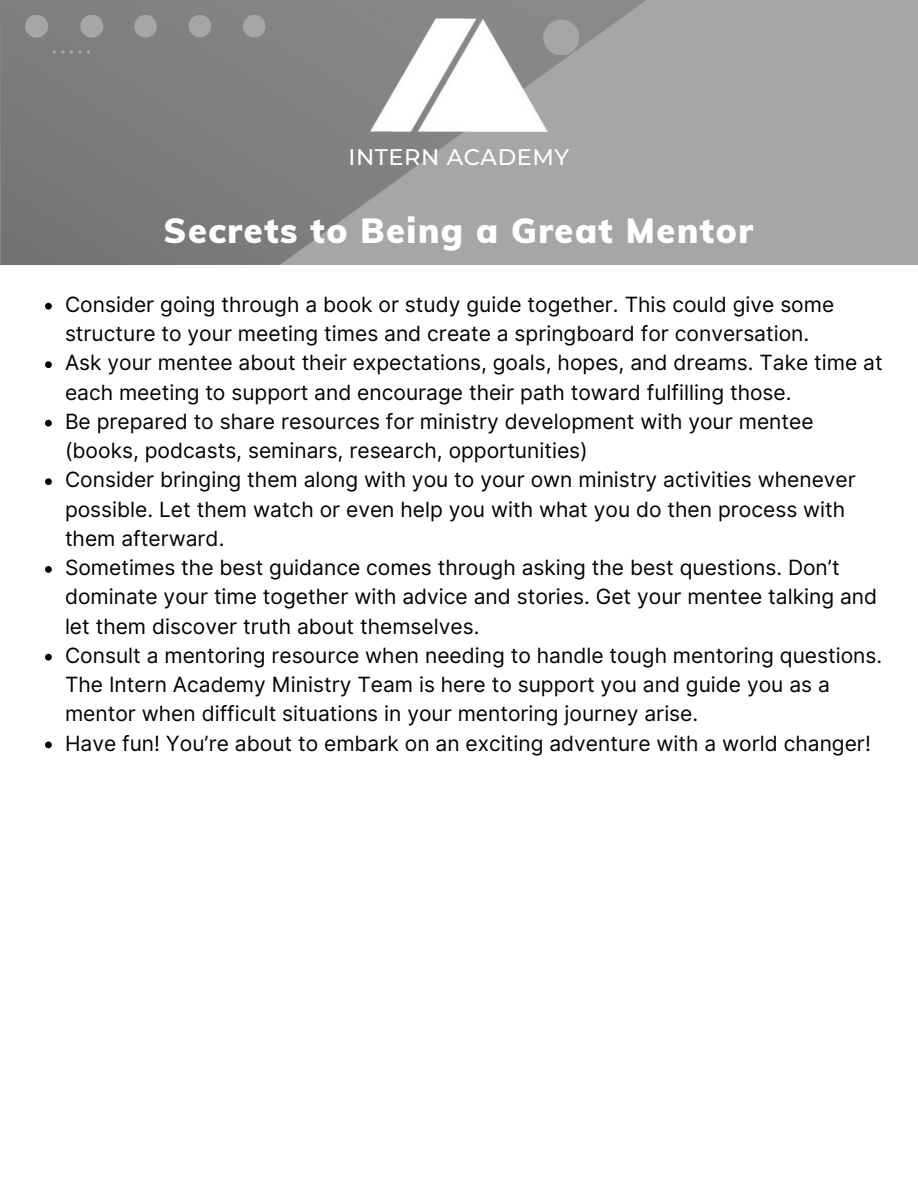
<style>
.page{position:relative;width:918px;height:1188px;background:#fff}
.page>*{position:absolute;margin:0;border:0;box-sizing:border-box;transform-origin:0 0}
.t1{font:900 34.2px "Muli";letter-spacing:.045em;color:#fff}
.t2{font:500 22.5px "Montserrat";letter-spacing:.025em;color:#fff}
.t3{font:21px/29.2px "Inter";color:#000}
</style>
<div class="page">
<svg style="left:0;top:0;width:918px;height:265px;background:#939393"></svg>
<svg style="left:52px;top:50px;width:38px;height:4px"></svg>
<div style="left:25px;top:15px;width:23px;height:23px;background:#a6a6a6"></div>
<div style="left:80px;top:15px;width:23px;height:23px;background:#a6a6a6"></div>
<div style="left:134px;top:15px;width:23px;height:22px;background:#a6a6a6"></div>
<div style="left:189px;top:15px;width:22px;height:22px;background:#a6a6a6"></div>
<div style="left:243px;top:15px;width:23px;height:22px;background:#a6a6a6"></div>
<img style="left:297px;top:0;width:323px;height:214px">
<svg style="left:45px;top:303px;width:7px;height:7px"></svg>
<svg style="left:45px;top:361px;width:7px;height:7px"></svg>
<svg style="left:45px;top:420px;width:7px;height:7px"></svg>
<svg style="left:45px;top:478px;width:7px;height:7px"></svg>
<svg style="left:45px;top:566px;width:7px;height:7px"></svg>
<svg style="left:45px;top:654px;width:7px;height:7px"></svg>
<svg style="left:45px;top:742px;width:7px;height:6px"></svg>
<p class="t2" style="left:348px;top:143px;width:222px">INTERN ACADEMY</p>
<h2 class="t1" style="left:163px;top:208px;width:591px">Secrets to Being a Great Mentor</h2>
<p class="t3" style="left:65px;top:290px;width:771px">Consider going through a book or study guide together. This could give some structure to your meeting times and create a springboard for conversation.</p>
<p class="t3" style="left:65px;top:348px;width:819px">Ask your mentee about their expectations, goals, hopes, and dreams. Take time at each meeting to support and encourage their path toward fulfilling those.</p>
<p class="t3" style="left:65px;top:407px;width:750px">Be prepared to share resources for ministry development with your mentee (books, podcasts, seminars, research, opportunities)</p>
<p class="t3" style="left:65px;top:465px;width:792px">Consider bringing them along with you to your own ministry activities whenever possible. Let them watch or even help you with what you do then process with them afterward.</p>
<p class="t3" style="left:65px;top:553px;width:814px">Sometimes the best guidance comes through asking the best questions. Don’t dominate your time together with advice and stories. Get your mentee talking and let them discover truth about themselves.</p>
<p class="t3" style="left:65px;top:641px;width:819px">Consult a mentoring resource when needing to handle tough mentoring questions.<br>The Intern Academy Ministry Team is here to support you and guide you as a mentor when difficult situations in your mentoring journey arise.</p>
<p class="t3" style="left:65px;top:728px;width:807px">Have fun! You’re about to embark on an exciting adventure with a world changer!</p>
</div>
